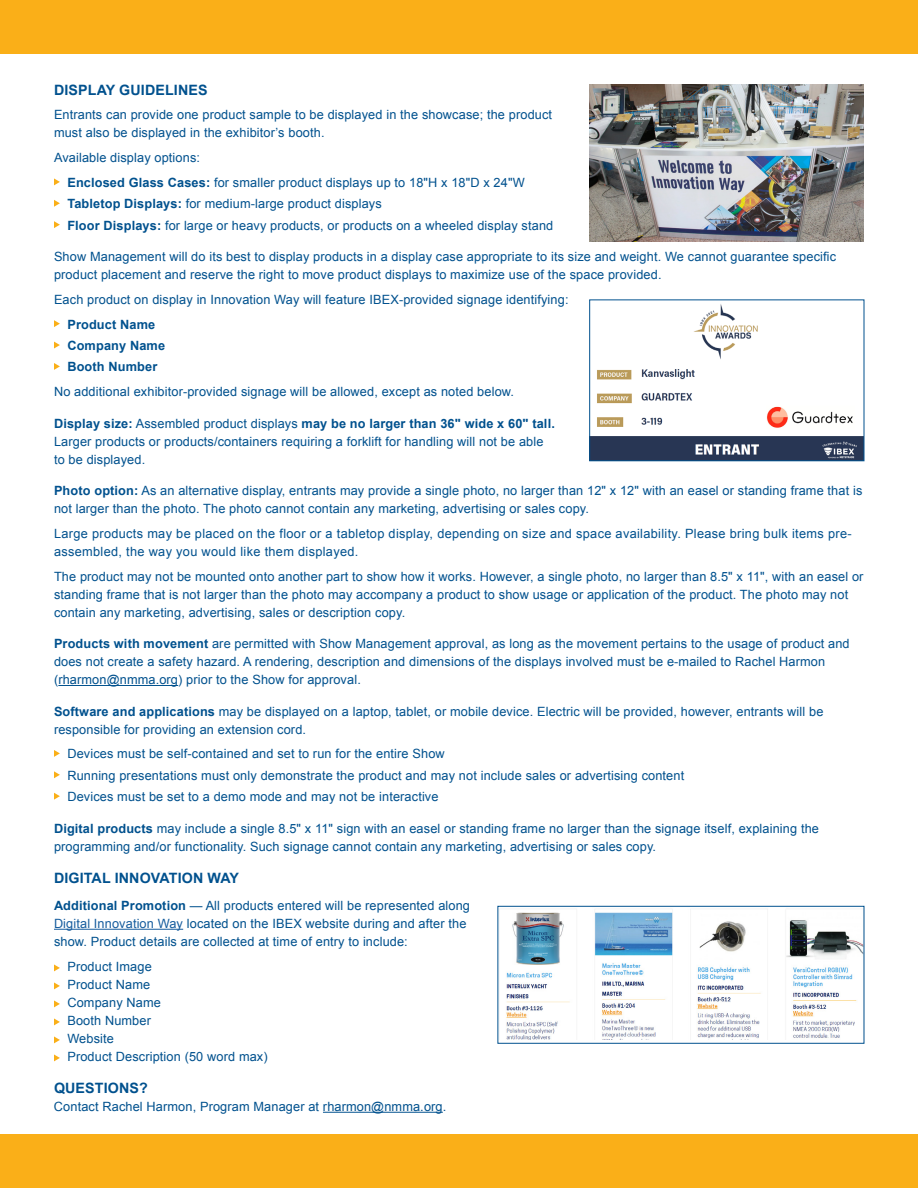
<style>
.page{position:relative;width:918px;height:1188px;background:#fff}
.page>*{position:absolute;margin:0;border:0;box-sizing:border-box;transform-origin:0 0}
.t1{font:700 14.25px "Arial";letter-spacing:.01em;color:#01518e}
.t2{font:12.75px/18px "Arial";letter-spacing:.01em;color:#01518e}
.t3{font:700 12.75px "Arial";letter-spacing:.01em;color:#01518e}
.s1{font-weight:700}
.s2{color:#175d9e}
</style>
<div class="page">
<div style="left:0;top:1134px;width:918px;height:54px;background:#faaf18"></div>
<hr style="left:58px;top:685px;width:120px;height:1px;background:#01518e">
<hr style="left:54px;top:929px;width:129px;height:1px;background:#175d9e">
<hr style="left:323px;top:1112px;width:120px;height:1px;background:#01518e">
<svg style="left:54px;top:178px;width:6px;height:7px"></svg>
<svg style="left:54px;top:200px;width:6px;height:7px"></svg>
<svg style="left:54px;top:221px;width:6px;height:7px"></svg>
<svg style="left:54px;top:320px;width:6px;height:7px"></svg>
<svg style="left:54px;top:342px;width:6px;height:7px"></svg>
<svg style="left:54px;top:363px;width:6px;height:7px"></svg>
<svg style="left:54px;top:750px;width:6px;height:7px"></svg>
<svg style="left:54px;top:771px;width:6px;height:7px"></svg>
<svg style="left:54px;top:793px;width:6px;height:7px"></svg>
<svg style="left:54px;top:964px;width:6px;height:7px"></svg>
<svg style="left:54px;top:982px;width:6px;height:7px"></svg>
<svg style="left:54px;top:1000px;width:6px;height:7px"></svg>
<svg style="left:54px;top:1018px;width:6px;height:7px"></svg>
<svg style="left:54px;top:1036px;width:6px;height:7px"></svg>
<svg style="left:54px;top:1054px;width:6px;height:7px"></svg>
<div style="left:0;top:0;width:918px;height:54px;background:#faaf18"></div>
<img style="left:590px;top:84px;width:274px;height:158px">
<img style="left:591px;top:304px;width:271px;height:155px">
<div style="left:589px;top:300px;width:275px;height:161px;border:1px solid #01518e"></div>
<img style="left:506px;top:909px;width:356px;height:130px">
<div style="left:498px;top:906px;width:366px;height:138px;border:1px solid #01518e"></div>
<p class="t1" style="left:54px;top:80px;width:155px">DISPLAY GUIDELINES</p>
<p class="t2" style="left:54px;top:106px;width:500px">Entrants can provide one product sample to be displayed in the showcase; the product must also be displayed in the exhibitor’s booth.</p>
<p class="t2" style="left:54px;top:149px;width:148px">Available display options:</p>
<p class="t2" style="left:67px;top:174px;width:459px"><span class="s1">Enclosed Glass Cases:</span> for smaller product displays up to 18"H x 18"D x 24"W</p>
<p class="t2" style="left:67px;top:195px;width:316px"><span class="s1">Tabletop Displays:</span> for medium-large product displays</p>
<p class="t2" style="left:67px;top:216px;width:487px"><span class="s1">Floor Displays:</span> for large or heavy products, or products on a wheeled display stand</p>
<p class="t2" style="left:54px;top:248px;width:784px">Show Management will do its best to display products in a display case appropriate to its size and weight. We cannot guarantee specific product placement and reserve the right to move product displays to maximize use of the space provided.</p>
<p class="t2" style="left:54px;top:291px;width:516px">Each product on display in Innovation Way will feature IBEX-provided signage identifying:</p>
<p class="t3" style="left:67px;top:316px;width:89px">Product Name</p>
<p class="t3" style="left:67px;top:337px;width:99px">Company Name</p>
<p class="t3" style="left:67px;top:359px;width:91px">Booth Number</p>
<p class="t2" style="left:54px;top:383px;width:462px">No additional exhibitor-provided signage will be allowed, except as noted below.</p>
<p class="t2" style="left:54px;top:414px;width:502px"><span class="s1">Display size:</span> Assembled product displays <span class="s1">may be no larger than 36" wide x 60" tall.<br></span>Larger products or products/containers requiring a forklift for handling will not be able to be displayed.</p>
<p class="t2" style="left:54px;top:482px;width:810px"><span class="s1">Photo option:</span> As an alternative display, entrants may provide a single photo, no larger than 12" x 12" with an easel or standing frame that is not larger than the photo. The photo cannot contain any marketing, advertising or sales copy.</p>
<p class="t2" style="left:54px;top:525px;width:799px">Large products may be placed on the floor or a tabletop display, depending on size and space availability. Please bring bulk items pre&shy;assembled, the way you would like them displayed.</p>
<p class="t2" style="left:54px;top:567px;width:811px">The product may not be mounted onto another part to show how it works. However, a single photo, no larger than 8.5" x 11", with an easel or standing frame that is not larger than the photo may accompany a product to show usage or application of the product. The photo may not contain any marketing, advertising, sales or description copy.</p>
<p class="t2" style="left:54px;top:635px;width:797px"><span class="s1">Products with movement</span> are permitted with Show Management approval, as long as the movement pertains to the usage of product and does not create a safety hazard. A rendering, description and dimensions of the displays involved must be e-mailed to Rachel Harmon (rharmon@nmma.org) prior to the Show for approval.</p>
<p class="t2" style="left:54px;top:702px;width:771px"><span class="s1">Software and applications</span> may be displayed on a laptop, tablet, or mobile device. Electric will be provided, however, entrants will be responsible for providing an extension cord.</p>
<p class="t2" style="left:67px;top:745px;width:379px">Devices must be self-contained and set to run for the entire Show</p>
<p class="t2" style="left:67px;top:766px;width:618px">Running presentations must only demonstrate the product and may not include sales or advertising content</p>
<p class="t2" style="left:67px;top:788px;width:373px">Devices must be set to a demo mode and may not be interactive</p>
<p class="t2" style="left:54px;top:819px;width:767px"><span class="s1">Digital products</span> may include a single 8.5" x 11" sign with an easel or standing frame no larger than the signage itself, explaining the programming and/or functionality. Such signage cannot contain any marketing, advertising or sales copy.</p>
<p class="t1" style="left:54px;top:869px;width:187px">DIGITAL INNOVATION WAY</p>
<p class="t2" style="left:54px;top:897px;width:418px"><span class="s1">Additional Promotion</span> — All products entered will be represented along<br><span class="s2">Digital Innovation Way</span> located on the IBEX website during and after the show. Product details are collected at time of entry to include:</p>
<p class="t2" style="left:67px;top:958px;width:202px">Product Image<br>Product Name<br>Company Name<br>Booth Number<br>Website<br>Product Description (50 word max)</p>
<p class="t1" style="left:54px;top:1079px;width:95px">QUESTIONS?</p>
<p class="t2" style="left:54px;top:1098px;width:394px">Contact Rachel Harmon, Program Manager at rharmon@nmma.org.</p>
</div>
